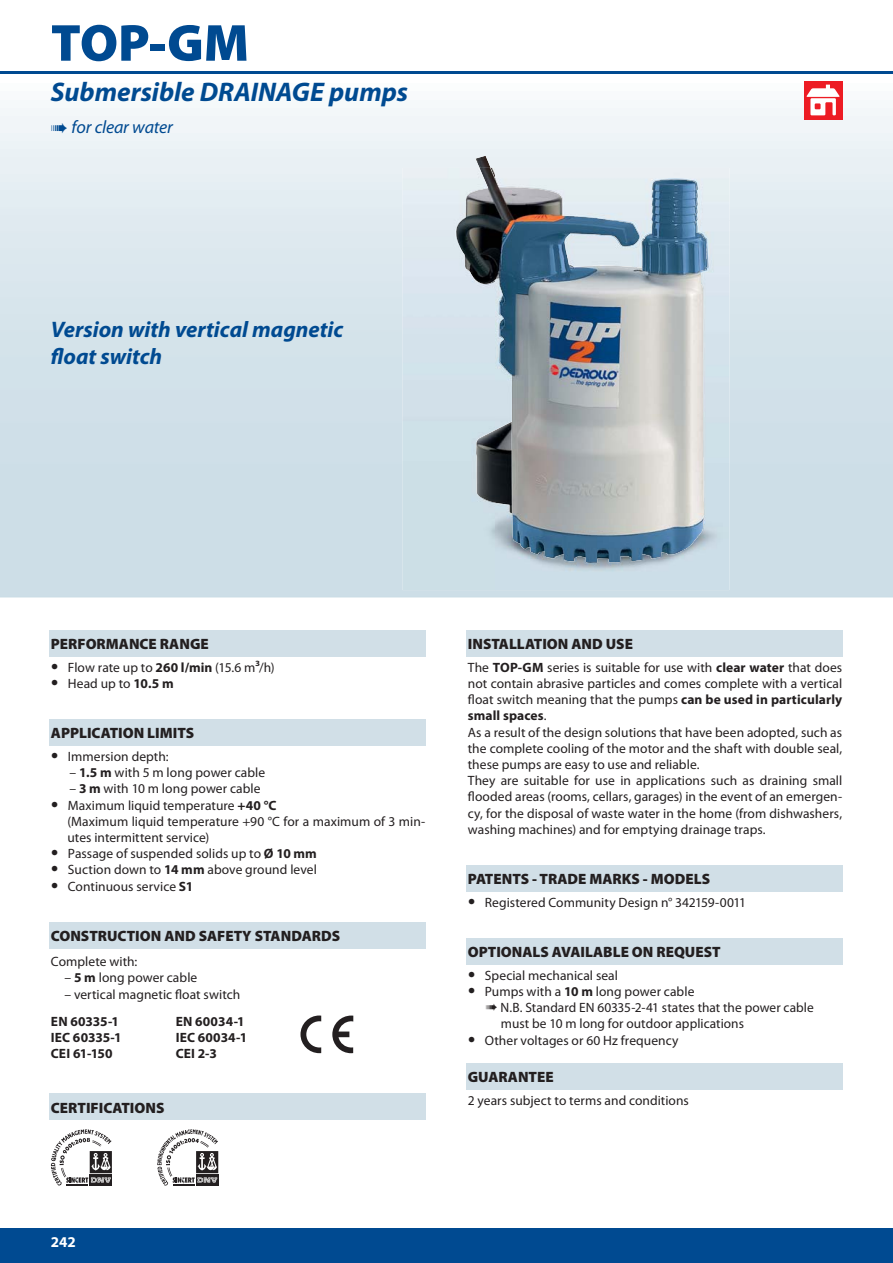
<style>
.page{position:relative;width:893px;height:1263px;background:#fff}
.page>*{position:absolute;margin:0;border:0;box-sizing:border-box;transform-origin:0 0}
.t1{font:900 52.5px "Myriad Pro";color:#004a91}
.t2{font:italic 700 27px "Myriad Pro";color:#004a91}
.t3{font:italic 700 22.5px/27px "Myriad Pro";color:#004a91}
.t4{font:italic 18px "Myriad Pro";letter-spacing:-.01em;color:#004a91}
.t5{font:900 15px "Myriad Pro";color:#231f20}
.t6{font:700 15px "Myriad Pro";color:#fff}
.t7{font:13.5px/16.2px "Myriad Pro";color:#231f20}
.t8{font:700 13.5px/16.2px "Myriad Pro";letter-spacing:.005em;color:#231f20}
.s1{font-weight:700;font-size:21px}
.s2{font-weight:700}
.s3{font-weight:600}
</style>
<div class="page">
<div style="left:0;top:1229px;width:892px;height:34px;background:#004a91"></div>
<svg style="left:0;top:81px;width:892px;height:516px;background:#d4e0e6"></svg>
<hr style="left:0;top:71px;width:892px;height:3px;background:#004a91">
<img style="left:402px;top:168px;width:94px;height:422px">
<img style="left:596px;top:168px;width:133px;height:52px">
<img style="left:596px;top:220px;width:133px;height:54px">
<img style="left:495px;top:312px;width:18px;height:119px">
<img style="left:682px;top:273px;width:47px;height:317px">
<img style="left:495px;top:502px;width:47px;height:88px">
<img style="left:542px;top:549px;width:141px;height:41px">
<img style="left:475px;top:156px;width:15px;height:12px">
<img style="left:455px;top:168px;width:141px;height:144px">
<div style="left:803px;top:81px;width:39px;height:38px;background:#ed1c24"></div>
<svg style="left:806px;top:85px;width:33px;height:30px"></svg>
<div style="left:466px;top:630px;width:376px;height:27px;background:#d1dfe7"></div>
<div style="left:466px;top:865px;width:376px;height:27px;background:#d1dfe7"></div>
<div style="left:466px;top:938px;width:376px;height:27px;background:#d1dfe7"></div>
<div style="left:466px;top:1063px;width:376px;height:27px;background:#d1dfe7"></div>
<div style="left:50px;top:630px;width:375px;height:27px;background:#d1dfe7"></div>
<div style="left:50px;top:719px;width:375px;height:27px;background:#d1dfe7"></div>
<div style="left:50px;top:922px;width:375px;height:27px;background:#d1dfe7"></div>
<div style="left:50px;top:1093px;width:375px;height:27px;background:#d1dfe7"></div>
<svg style="left:332px;top:1016px;width:21px;height:37px"></svg>
<svg style="left:300px;top:1016px;width:21px;height:37px"></svg>
<svg style="left:51px;top:1129px;width:61px;height:57px"></svg>
<svg style="left:157px;top:1129px;width:61px;height:57px"></svg>
<p class="t1" style="left:51px;top:23px;width:200px">TOP-GM</p>
<p class="t2" style="left:51px;top:82px;width:359px">Submersible DRAINAGE pumps</p>
<p class="t4" style="left:51px;top:120px;width:123px">➠ for clear water</p>
<p class="t3" style="left:51px;top:318px;width:294px">Version with vertical magnetic float switch</p>
<p class="t5" style="left:51px;top:638px;width:159px">PERFORMANCE RANGE</p>
<p class="t7" style="left:51px;top:660px;width:225px"><span class="s1">•</span> Flow rate up to <span class="s2">260 l/min</span> (15.6 m<span class="s3">3</span>/h)</p>
<p class="t7" style="left:51px;top:677px;width:124px"><span class="s1">•</span> Head up to <span class="s2">10.5 m</span></p>
<p class="t5" style="left:51px;top:728px;width:145px">APPLICATION LIMITS</p>
<p class="t7" style="left:51px;top:750px;width:119px"><span class="s1">•</span> Immersion depth:</p>
<p class="t7" style="left:69px;top:766px;width:197px">– <span class="s2">1.5 m</span> with 5 m long power cable</p>
<p class="t7" style="left:69px;top:782px;width:193px">– <span class="s2">3 m</span> with 10 m long power cable</p>
<p class="t7" style="left:67px;top:798px;width:359px;text-indent:-16px"><span class="s1">•</span> Maximum liquid temperature <span class="s2">+40 °C<br></span>(Maximum liquid temperature +90 °C for a maximum of 3 min&shy;utes intermittent service)</p>
<p class="t7" style="left:51px;top:847px;width:267px"><span class="s1">•</span> Passage of suspended solids up to <span class="s2">Ø 10 mm</span></p>
<p class="t7" style="left:51px;top:863px;width:267px"><span class="s1">•</span> Suction down to <span class="s2">14 mm</span> above ground level</p>
<p class="t7" style="left:51px;top:879px;width:143px"><span class="s1">•</span> Continuous service <span class="s2">S1</span></p>
<p class="t5" style="left:51px;top:930px;width:291px">CONSTRUCTION AND SAFETY STANDARDS</p>
<p class="t7" style="left:51px;top:955px;width:88px">Complete with:</p>
<p class="t7" style="left:64px;top:971px;width:134px">– <span class="s2">5 m</span> long power cable</p>
<p class="t7" style="left:51px;top:982px;width:191px;line-height:27.2px;text-indent:14px">– vertical magnetic float switch<br><span class="s2">EN 60335-1</span></p>
<p class="t8" style="left:51px;top:1031px;width:72px">IEC 60335-1<br>CEI 61-150</p>
<p class="t8" style="left:176px;top:1014px;width:73px">EN 60034-1<br>IEC 60034-1<br>CEI 2-3</p>
<p class="t5" style="left:51px;top:1102px;width:115px">CERTIFICATIONS</p>
<p class="t5" style="left:468px;top:638px;width:167px">INSTALLATION AND USE</p>
<p class="t7" style="left:468px;top:660px;width:376px">The <span class="s2">TOP-GM</span> series is suitable for use with <span class="s2">clear water</span> that does not contain abrasive particles and comes complete with a vertical float switch meaning that the pumps <span class="s2">can be used in particularly small spaces</span>.<br>As a result of the design solutions that have been adopted, such as the complete cooling of the motor and the shaft with double seal, these pumps are easy to use and reliable.<br>They are suitable for use in applications such as draining small flooded areas (rooms, cellars, garages) in the event of an emergen&shy;cy, for the disposal of waste water in the home (from dishwashers, washing machines) and for emptying drainage traps.</p>
<p class="t5" style="left:468px;top:874px;width:244px">PATENTS - TRADE MARKS - MODELS</p>
<p class="t7" style="left:468px;top:896px;width:279px"><span class="s1">•</span> Registered Community Design n° 342159-0011</p>
<p class="t5" style="left:468px;top:947px;width:254px">OPTIONALS AVAILABLE ON REQUEST</p>
<p class="t7" style="left:468px;top:969px;width:151px"><span class="s1">•</span> Special mechanical seal</p>
<p class="t7" style="left:468px;top:985px;width:228px"><span class="s1">•</span> Pumps with a <span class="s2">10 m</span> long power cable</p>
<p class="t7" style="left:486px;top:1001px;width:329px">➠ N.B. Standard EN 60335-2-41 states that the power cable</p>
<p class="t7" style="left:501px;top:1017px;width:244px">must be 10 m long for outdoor applications</p>
<p class="t7" style="left:468px;top:1033px;width:212px"><span class="s1">•</span> Other voltages or 60 Hz frequency</p>
<p class="t5" style="left:468px;top:1072px;width:87px">GUARANTEE</p>
<p class="t7" style="left:468px;top:1094px;width:222px">2 years subject to terms and conditions</p>
<p class="t6" style="left:51px;top:1236px;width:26px">242</p>
</div>
